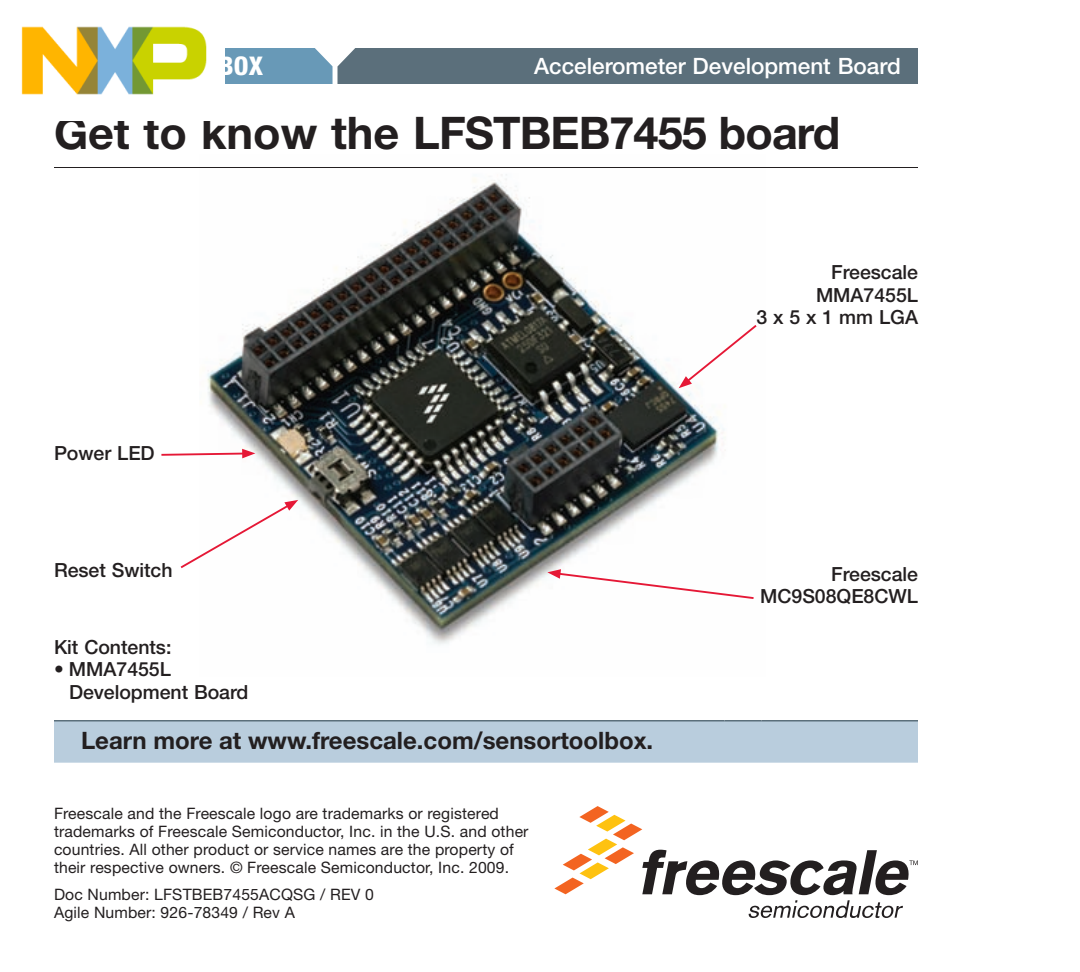
<style>
.page{position:relative;width:1080px;height:972px;background:#fff}
.page>*{position:absolute;margin:0;border:0;box-sizing:border-box;transform-origin:0 0}
._00-Title{font:700 45px "Helvetica Neue LT Pro";letter-spacing:-.02em;color:#231f20}
.t1{font:700 24px "Helvetica Neue LT Pro";color:#231f20}
.t2{font:500 22.5px "Helvetica Neue LT Pro";color:#fff}
.board-descrips{font:500 19.5px/22.5px "Helvetica Neue LT Pro";color:#231f20}
.board-descrips-2{font:500 19.5px "Helvetica Neue LT Pro";letter-spacing:.3em;color:#231f20}
.t3{font:15.6px/18px "Helvetica Neue LT Pro";letter-spacing:.01em;color:#231f20}
</style>
<div class="page">
<img style="left:207px;top:174px;width:519px;height:471px">
<hr style="left:54px;top:167px;width:864px;height:1px;background:#231f20">
<svg style="left:161px;top:449px;width:94px;height:9px"></svg>
<svg style="left:547px;top:569px;width:207px;height:31px"></svg>
<svg style="left:679px;top:323px;width:78px;height:65px"></svg>
<svg style="left:180px;top:500px;width:118px;height:70px"></svg>
<svg style="left:225px;top:48px;width:693px;height:36px;background:#607886"></svg>
<svg style="left:554px;top:806px;width:364px;height:112px"></svg>
<div style="left:54px;top:722px;width:864px;height:41px;background:#b9cddd"></div>
<hr style="left:54px;top:720px;width:671px;height:2px;background:#5b6f7b">
<hr style="left:725px;top:720px;width:36px;height:2px;background:#5b6f7b">
<hr style="left:761px;top:720px;width:157px;height:2px;background:#5b6f7b">
<img style="left:21px;top:26px;width:186px;height:69px">
<p class="t2" style="left:534px;top:52px;width:368px">Accelerometer Development Board</p>
<p class="_00-Title" style="left:54px;top:105px;width:788px">Get to know the LFSTBEB7455 board</p>
<p class="board-descrips" style="left:54px;top:442px;width:102px">Power LED</p>
<p class="board-descrips" style="left:54px;top:559px;width:120px">Reset Switch</p>
<p class="board-descrips" style="left:54px;top:635px;width:119px">Kit Contents:</p>
<p class="board-descrips" style="left:69px;top:658px;width:181px;text-indent:-15px">• MMA7455L<br>Development Board</p>
<p class="t1" style="left:81px;top:725px;width:574px">Learn more at www.freescale.com/sensortoolbox.</p>
<p class="t3" style="left:54px;top:804px;width:476px">Freescale and the Freescale logo are trademarks or registered trademarks of Freescale Semiconductor, Inc. in the U.S. and other countries. All other product or service names are the property of their respective owners. © Freescale Semiconductor, Inc. 2009.</p>
<p class="t3" style="left:54px;top:885px;width:321px">Doc Number: LFSTBEB7455ACQSG / REV 0</p>
<p class="t3" style="left:54px;top:903px;width:243px">Agile Number: 926-78349 / Rev A</p>
<p class="board-descrips" style="left:831px;top:261px;width:88px">Freescale</p>
<p class="board-descrips" style="left:816px;top:284px;width:103px">MMA7455L</p>
<p class="board-descrips-2" style="left:756px;top:306px;width:163px">3x5x1mmLGA</p>
<p class="board-descrips" style="left:831px;top:563px;width:88px">Freescale</p>
<p class="board-descrips" style="left:760px;top:585px;width:159px">MC9S08QE8CWL</p>
</div>
